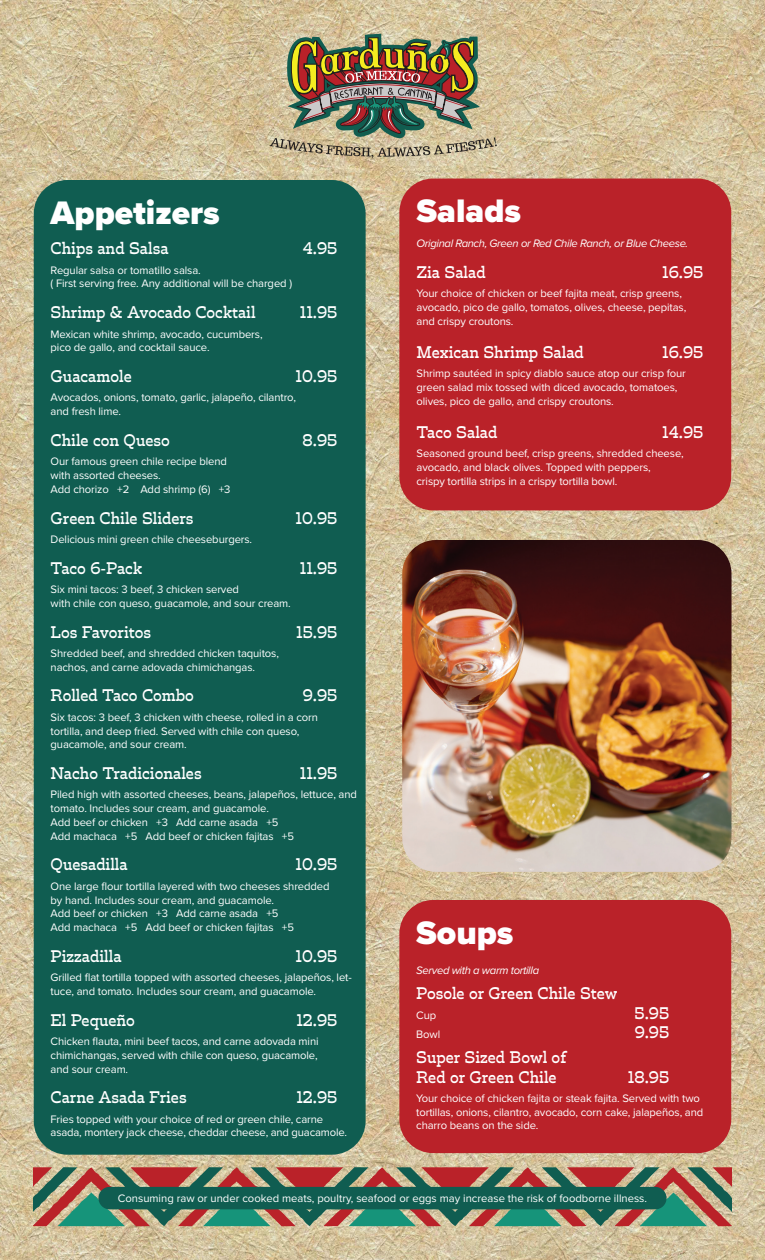
<style>
.page{position:relative;width:765px;height:1260px;background:#fff}
.page>*{position:absolute;margin:0;border:0;box-sizing:border-box;transform-origin:0 0}
.t1{font:900 33.75px "Proxima Nova";color:#fff}
.t2{font:500 16.25px/19.4px "Trilby";color:#fff}
.t3{font:11.25px/13.8px "Proxima Nova";letter-spacing:-.01em;color:#fff}
.t4{font:italic 11.25px "Proxima Nova";letter-spacing:-.03em;color:#fff}
</style>
<div class="page">
<img style="left:0;top:0;width:765px;height:1260px">
<img style="left:270px;top:34px;width:227px;height:124px">
<svg style="left:34px;top:1167px;width:697px;height:59px;background:#8c7866"></svg>
<div style="left:98px;top:1187px;width:569px;height:22px;background:#105d51;border-radius:11px"></div>
<div style="left:399px;top:179px;width:332px;height:331px;background:#ba2229;border-radius:34px"></div>
<div style="left:34px;top:180px;width:332px;height:975px;background:#105d51;border-radius:34px"></div>
<div style="left:399px;top:900px;width:332px;height:253px;background:#ba2229;border-radius:34px"></div>
<img style="left:402px;top:540px;width:330px;height:332px">
<h1 class="t1" style="left:51px;top:187px;width:171px">Appetizers</h1>
<h2 class="t2" style="left:51px;top:239px;width:119px">Chips and Salsa</h2>
<h2 class="t2" style="left:303px;top:239px;width:36px">4.95</h2>
<p class="t3" style="left:51px;top:263px;width:243px">Regular salsa or tomatillo salsa.<br>( First serving free. Any additional will be charged )</p>
<h2 class="t2" style="left:51px;top:303px;width:206px">Shrimp &amp; Avocado Cocktail</h2>
<h2 class="t2" style="left:300px;top:303px;width:39px">11.95</h2>
<p class="t3" style="left:51px;top:326px;width:214px">Mexican white shrimp, avocado, cucumbers, pico de gallo, and cocktail sauce.</p>
<h2 class="t2" style="left:51px;top:366px;width:83px">Guacamole</h2>
<h2 class="t2" style="left:296px;top:366px;width:43px">10.95</h2>
<p class="t3" style="left:51px;top:390px;width:247px">Avocados, onions, tomato, garlic, jalapeño, cilantro, and fresh lime.</p>
<h2 class="t2" style="left:51px;top:430px;width:121px">Chile con Queso</h2>
<h2 class="t2" style="left:303px;top:430px;width:36px">8.95</h2>
<p class="t3" style="left:51px;top:454px;width:181px">Our famous green chile recipe blend with assorted cheeses.<br>Add chorizo +2 Add shrimp (6) +3</p>
<h2 class="t2" style="left:51px;top:508px;width:144px">Green Chile Sliders</h2>
<h2 class="t2" style="left:296px;top:508px;width:43px">10.95</h2>
<p class="t3" style="left:51px;top:532px;width:203px">Delicious mini green chile cheeseburgers.</p>
<h2 class="t2" style="left:51px;top:558px;width:93px">Taco 6-Pack</h2>
<h2 class="t2" style="left:300px;top:558px;width:39px">11.95</h2>
<p class="t3" style="left:51px;top:582px;width:242px">Six mini tacos: 3 beef, 3 chicken served<br>with chile con queso, guacamole, and sour cream.</p>
<h2 class="t2" style="left:51px;top:622px;width:102px">Los Favoritos</h2>
<h2 class="t2" style="left:296px;top:622px;width:43px">15.95</h2>
<p class="t3" style="left:51px;top:646px;width:230px">Shredded beef, and shredded chicken taquitos, nachos, and carne adovada chimichangas.</p>
<h2 class="t2" style="left:51px;top:686px;width:145px">Rolled Taco Combo</h2>
<h2 class="t2" style="left:303px;top:686px;width:36px">9.95</h2>
<p class="t3" style="left:51px;top:710px;width:269px">Six tacos: 3 beef, 3 chicken with cheese, rolled in a corn tortilla, and deep fried. Served with chile con queso, guacamole, and sour cream.</p>
<h2 class="t2" style="left:51px;top:763px;width:153px">Nacho Tradicionales</h2>
<h2 class="t2" style="left:300px;top:763px;width:39px">11.95</h2>
<p class="t3" style="left:51px;top:787px;width:308px">Piled high with assorted cheeses, beans, jalapeños, lettuce, and tomato. Includes sour cream, and guacamole.<br>Add beef or chicken +3 Add carne asada +5<br>Add machaca +5 Add beef or chicken fajitas +5</p>
<h2 class="t2" style="left:51px;top:855px;width:79px">Quesadilla</h2>
<h2 class="t2" style="left:296px;top:855px;width:43px">10.95</h2>
<p class="t3" style="left:51px;top:879px;width:280px">One large flour tortilla layered with two cheeses shredded by hand. Includes sour cream, and guacamole.<br>Add beef or chicken +3 Add carne asada +5<br>Add machaca +5 Add beef or chicken fajitas +5</p>
<h2 class="t2" style="left:51px;top:946px;width:73px">Pizzadilla</h2>
<h2 class="t2" style="left:296px;top:946px;width:43px">10.95</h2>
<p class="t3" style="left:51px;top:970px;width:303px">Grilled flat tortilla topped with assorted cheeses, jalapeños, let&shy;tuce, and tomato. Includes sour cream, and guacamole.</p>
<h2 class="t2" style="left:51px;top:1010px;width:86px">El Pequeño</h2>
<h2 class="t2" style="left:296px;top:1010px;width:43px">12.95</h2>
<p class="t3" style="left:51px;top:1034px;width:269px;text-align:justify">Chicken flauta, mini beef tacos, and carne adovada mini chimichangas, served with chile con queso, guacamole, and sour cream.</p>
<h2 class="t2" style="left:51px;top:1088px;width:138px">Carne Asada Fries</h2>
<h2 class="t2" style="left:296px;top:1088px;width:43px">12.95</h2>
<p class="t3" style="left:51px;top:1112px;width:298px">Fries topped with your choice of red or green chile, carne asada, montery jack cheese, cheddar cheese, and guacamole.</p>
<h1 class="t1" style="left:417px;top:186px;width:106px">Salads</h1>
<p class="t4" style="left:417px;top:235px;width:273px">Original Ranch, Green or Red Chile Ranch, or Blue Cheese.</p>
<h2 class="t2" style="left:417px;top:262px;width:71px">Zia Salad</h2>
<h2 class="t2" style="left:662px;top:262px;width:43px">16.95</h2>
<p class="t3" style="left:417px;top:286px;width:271px">Your choice of chicken or beef fajita meat, crisp greens, avocado, pico de gallo, tomatos, olives, cheese, pepitas, and crispy croutons.</p>
<h2 class="t2" style="left:417px;top:342px;width:169px">Mexican Shrimp Salad</h2>
<h2 class="t2" style="left:662px;top:342px;width:43px">16.95</h2>
<p class="t3" style="left:417px;top:366px;width:271px">Shrimp sautéed in spicy diablo sauce atop our crisp four green salad mix tossed with diced avocado, tomatoes, olives, pico de gallo, and crispy croutons.</p>
<h2 class="t2" style="left:417px;top:422px;width:82px">Taco Salad</h2>
<h2 class="t2" style="left:662px;top:422px;width:43px">14.95</h2>
<p class="t3" style="left:417px;top:446px;width:269px">Seasoned ground beef, crisp greens, shredded cheese, avocado, and black olives. Topped with peppers,<br>crispy tortilla strips in a crispy tortilla bowl.</p>
<h1 class="t1" style="left:416px;top:907px;width:99px">Soups</h1>
<p class="t4" style="left:416px;top:962px;width:124px">Served with a warm tortilla</p>
<h2 class="t2" style="left:416px;top:984px;width:203px">Posole or Green Chile Stew</h2>
<p class="t3" style="left:416px;top:1008px;width:22px">Cup</p>
<h2 class="t2" style="left:635px;top:1003px;width:36px">5.95</h2>
<p class="t3" style="left:416px;top:1027px;width:25px">Bowl</p>
<h2 class="t2" style="left:635px;top:1023px;width:36px">9.95</h2>
<h2 class="t2" style="left:416px;top:1048px;width:151px">Super Sized Bowl of<br>Red or Green Chile</h2>
<h2 class="t2" style="left:628px;top:1067px;width:43px">18.95</h2>
<p class="t3" style="left:416px;top:1091px;width:289px">Your choice of chicken fajita or steak fajita. Served with two tortillas, onions, cilantro, avocado, corn cake, jalapeños, and charro beans on the side.</p>
<p class="t3" style="left:118px;top:1191px;width:531px">Consuming raw or under cooked meats, poultry, seafood or eggs may increase the risk of foodborne illness.</p>
</div>
